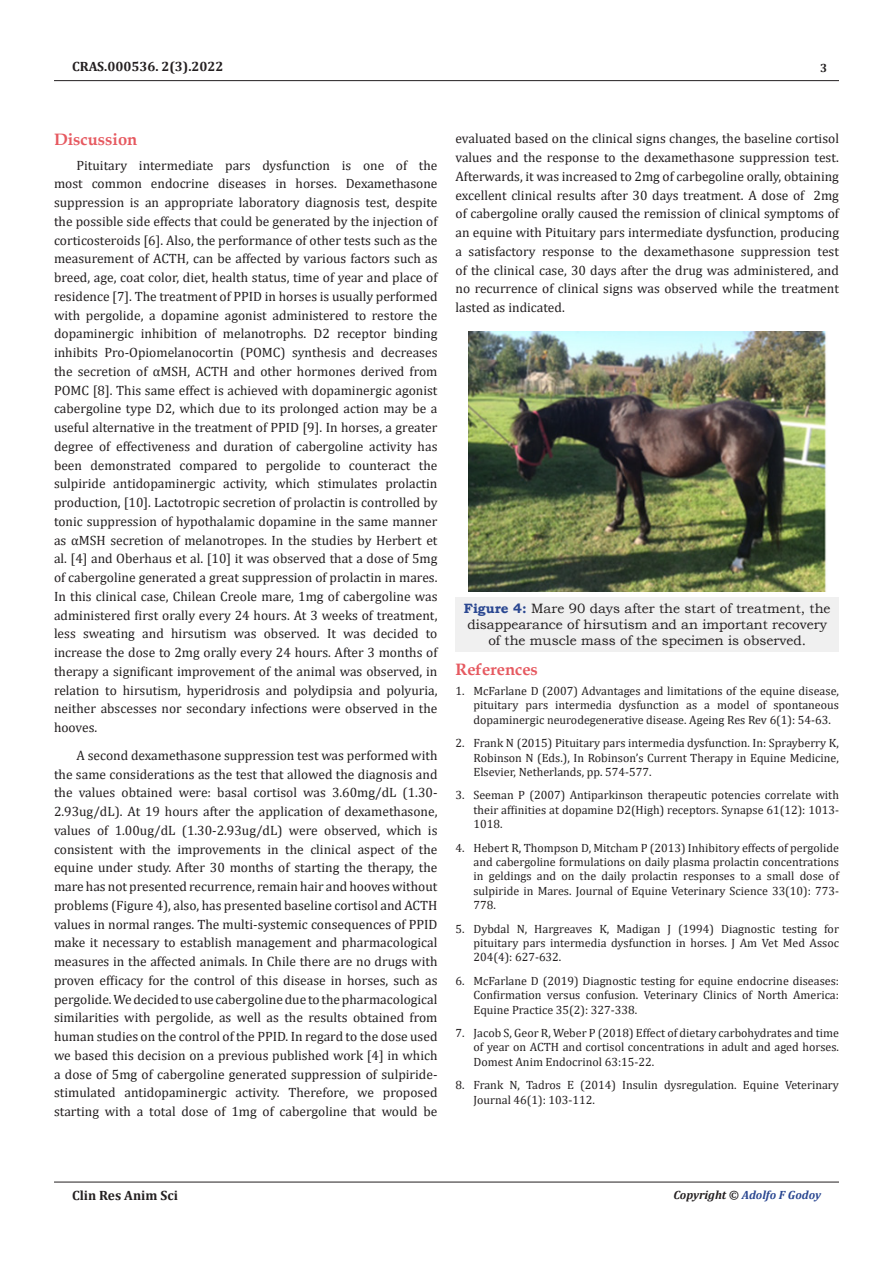
<style>
.page{position:relative;width:893px;height:1263px;background:#fff}
.page>*{position:absolute;margin:0;border:0;box-sizing:border-box;transform-origin:0 0}
.Body_Text_Indent{font:700 16.5px "Book Antiqua";color:#e65960}
.t1{font:13.5px/18.8px "Cambria";color:#231f20;text-align:justify}
.t2{font:13.5px/16.2px "Bookman Old Style";color:#231f20;text-align:center}
.t3{font:700 13.5px "Cambria";color:#231f20}
.t4{font:12px/14.4px "Cambria";color:#231f20;text-align:justify}
.t5{font:italic 700 12px "Cambria";color:#2a4791}
.t6{font:700 12px "Cambria";color:#231f20}
.s1{font-weight:700;color:#2a4791}
.s2{color:#231f20}
</style>
<div class="page">
<hr style="left:54px;top:80px;width:785px;height:1px;background:#231f20">
<hr style="left:54px;top:1182px;width:785px;height:1px;background:#231f20">
<div style="left:455px;top:597px;width:384px;height:54px;background:#f0f0f0"></div>
<img style="left:468px;top:331px;width:359px;height:260px">
<p class="t3" style="left:72px;top:57px;width:153px">CRAS.000536. 2(3).2022</p>
<p class="t6" style="left:820px;top:60px;width:9px">3</p>
<p class="Body_Text_Indent" style="left:54px;top:128px;width:85px">Discussion</p>
<p class="t1" style="left:54px;top:156px;width:385px;text-indent:22px">Pituitary intermediate pars dysfunction is one of the most common endocrine diseases in horses. Dexamethasone suppression is an appropriate laboratory diagnosis test, despite the possible side effects that could be generated by the injection of corticosteroids [6]. Also, the performance of other tests such as the measurement of ACTH, can be affected by various factors such as breed, age, coat color, diet, health status, time of year and place of residence [7]. The treatment of PPID in horses is usually performed with pergolide, a dopamine agonist administered to restore the dopaminergic inhibition of melanotrophs. D2 receptor binding inhibits Pro-Opiomelanocortin (POMC) synthesis and decreases the secretion of αMSH, ACTH and other hormones derived from POMC [8]. This same effect is achieved with dopaminergic agonist cabergoline type D2, which due to its prolonged action may be a useful alternative in the treatment of PPID [9]. In horses, a greater degree of effectiveness and duration of cabergoline activity has been demonstrated compared to pergolide to counteract the sulpiride antidopaminergic activity, which stimulates prolactin production, [10]. Lactotropic secretion of prolactin is controlled by tonic suppression of hypothalamic dopamine in the same manner as αMSH secretion of melanotropes. In the studies by Herbert et al. [4] and Oberhaus et al. [10] it was observed that a dose of 5mg of cabergoline generated a great suppression of prolactin in mares.<br>In this clinical case, Chilean Creole mare, 1mg of cabergoline was administered first orally every 24 hours. At 3 weeks of treatment, less sweating and hirsutism was observed. It was decided to increase the dose to 2mg orally every 24 hours. After 3 months of therapy a significant improvement of the animal was observed, in relation to hirsutism, hyperidrosis and polydipsia and polyuria, neither abscesses nor secondary infections were observed in the hooves.</p>
<p class="t1" style="left:54px;top:746px;width:385px;text-indent:22px">A second dexamethasone suppression test was performed with the same considerations as the test that allowed the diagnosis and the values obtained were: basal cortisol was 3.60mg/dL (1.30- 2.93ug/dL). At 19 hours after the application of dexamethasone, values of 1.00ug/dL (1.30-2.93ug/dL) were observed, which is consistent with the improvements in the clinical aspect of the equine under study. After 30 months of starting the therapy, the mare has not presented recurrence, remain hair and hooves without problems (Figure 4), also, has presented baseline cortisol and ACTH values in normal ranges. The multi-systemic consequences of PPID make it necessary to establish management and pharmacological measures in the affected animals. In Chile there are no drugs with proven efficacy for the control of this disease in horses, such as pergolide. We decided to use cabergoline due to the pharmacological similarities with pergolide, as well as the results obtained from human studies on the control of the PPID. In regard to the dose used we based this decision on a previous published work [4] in which a dose of 5mg of cabergoline generated suppression of sulpiride&shy;stimulated antidopaminergic activity. Therefore, we proposed starting with a total dose of 1mg of cabergoline that would be</p>
<p class="t1" style="left:455px;top:129px;width:385px">evaluated based on the clinical signs changes, the baseline cortisol values and the response to the dexamethasone suppression test.<br>Afterwards, it was increased to 2mg of carbegoline orally, obtaining excellent clinical results after 30 days treatment. A dose of 2mg of cabergoline orally caused the remission of clinical symptoms of an equine with Pituitary pars intermediate dysfunction, producing a satisfactory response to the dexamethasone suppression test of the clinical case, 30 days after the drug was administered, and no recurrence of clinical signs was observed while the treatment lasted as indicated.</p>
<p class="t2" style="left:464px;top:600px;width:368px"><span class="s1">Figure 4:</span> Mare 90 days after the start of treatment, the disappearance of hirsutism and an important recovery of the muscle mass of the specimen is observed.</p>
<p class="Body_Text_Indent" style="left:455px;top:658px;width:84px">References</p>
<p class="t4" style="left:473px;top:684px;width:367px;text-indent:-18px">1. McFarlane D (2007) Advantages and limitations of the equine disease, pituitary pars intermedia dysfunction as a model of spontaneous dopaminergic neurodegenerative disease. Ageing Res Rev 6(1): 54-63.</p>
<p class="t4" style="left:473px;top:736px;width:367px;text-indent:-18px">2. Frank N (2015) Pituitary pars intermedia dysfunction. In: Sprayberry K, Robinson N (Eds.), In Robinson’s Current Therapy in Equine Medicine, Elsevier, Netherlands, pp. 574-577.</p>
<p class="t4" style="left:473px;top:788px;width:367px;text-indent:-18px">3. Seeman P (2007) Antiparkinson therapeutic potencies correlate with their affinities at dopamine D2(High) receptors. Synapse 61(12): 1013- 1018.</p>
<p class="t4" style="left:473px;top:840px;width:367px;text-indent:-18px">4. Hebert R, Thompson D, Mitcham P (2013) Inhibitory effects of pergolide and cabergoline formulations on daily plasma prolactin concentrations in geldings and on the daily prolactin responses to a small dose of sulpiride in Mares. Journal of Equine Veterinary Science 33(10): 773- 778.</p>
<p class="t4" style="left:473px;top:921px;width:367px;text-indent:-18px">5. Dybdal N, Hargreaves K, Madigan J (1994) Diagnostic testing for pituitary pars intermedia dysfunction in horses. J Am Vet Med Assoc 204(4): 627-632.</p>
<p class="t4" style="left:473px;top:973px;width:367px;text-indent:-18px">6. McFarlane D (2019) Diagnostic testing for equine endocrine diseases:<br>Confirmation versus confusion. Veterinary Clinics of North America:<br>Equine Practice 35(2): 327-338.</p>
<p class="t4" style="left:473px;top:1026px;width:367px;text-indent:-18px">7. Jacob S, Geor R, Weber P (2018) Effect of dietary carbohydrates and time of year on ACTH and cortisol concentrations in adult and aged horses.<br>Domest Anim Endocrinol 63:15-22.</p>
<p class="t4" style="left:473px;top:1078px;width:367px;text-indent:-18px">8. Frank N, Tadros E (2014) Insulin dysregulation. Equine Veterinary<br>Journal 46(1): 103-112.</p>
<p class="t3" style="left:72px;top:1185px;width:108px">Clin Res Anim Sci</p>
<p class="t5" style="left:673px;top:1186px;width:149px"><span class="s2">Copyright ©</span> Adolfo F Godoy</p>
</div>
